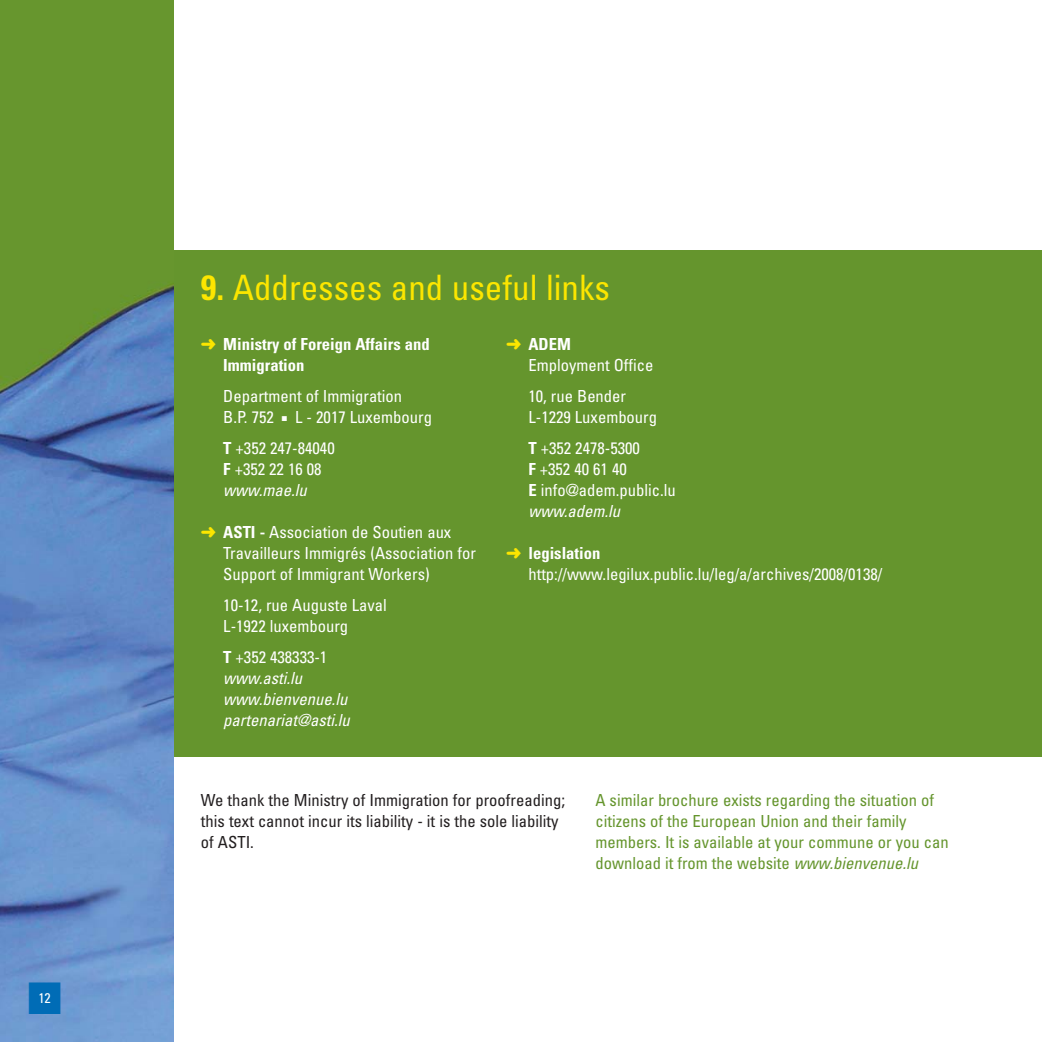
<style>
.page{position:relative;width:1042px;height:1042px;background:#fff}
.page>*{position:absolute;margin:0;border:0;box-sizing:border-box;transform-origin:0 0}
.t1{font:condensed 35px "Univers";color:#fce600}
.t2{font:condensed 16.62px/21px "Univers";color:#fff}
.t3{font:condensed 16.62px/21px "Univers";color:#65952d}
.t4{font:condensed 16.62px/21px "Univers";color:#231f20}
.t5{font:italic condensed 16.62px/21px "Univers";color:#fff}
.t6{font:700 condensed 16.62px/21px "Univers";color:#fff}
.t7{font:condensed 14px "Univers";color:#fff}
.s1{color:#006cb6}
.s2{font-weight:700}
.s3{color:#fce600}
.s4{font-style:italic}
.s5{font-weight:700;font-style:normal}
.s6{font-style:normal}
</style>
<div class="page">
<div style="left:0;top:250px;width:1042px;height:506px;background:#65952d"></div>
<img style="left:0;top:0;width:174px;height:1042px">
<p class="t7" style="left:27px;top:993px;width:36px"><span class="s1">■</span>1 2</p>
<h1 class="t1" style="left:201px;top:275px;width:411px"><span class="s2">9.</span> Addresses and useful links</h1>
<p class="t6" style="left:223px;top:335px;width:208px;text-indent:-22px"><span class="s3">➜</span> Ministry of Foreign Affairs and<br>Immigration</p>
<p class="t2" style="left:223px;top:387px;width:180px">Department of Immigration<br>B.P. 752</p>
<p class="t2" style="left:223px;top:403px;width:210px;line-height:31px;text-indent:59px">■ L - 2017 Luxembourg<br><span class="s2">T</span> +352 247-84040</p>
<p class="t2" style="left:223px;top:460px;width:100px"><span class="s2">F</span> +352 22 16 08 <span class="s4">www.mae.lu</span></p>
<p class="t2" style="left:223px;top:523px;width:254px;text-indent:-22px"><span class="s3">➜</span> <span class="s2">ASTI -</span> Association de Soutien aux<br>Travailleurs Immigrés (Association for<br>Support of Immigrant Workers)</p>
<p class="t2" style="left:223px;top:596px;width:165px">10-12, rue Auguste Laval<br>L-1922 luxembourg</p>
<p class="t5" style="left:223px;top:648px;width:131px"><span class="s5">T</span> <span class="s6">+352 438333-1 </span>www.asti.lu www.bienvenue.lu partenariat@asti.lu</p>
<p class="t2" style="left:528px;top:335px;width:127px;text-indent:-22px"><span class="s3">➜</span> <span class="s2">ADEM<br></span>Employment Office</p>
<p class="t2" style="left:528px;top:387px;width:130px">10, rue Bender<br>L-1229 Luxembourg</p>
<p class="t2" style="left:528px;top:439px;width:149px"><span class="s2">T</span> +352 2478-5300<br><span class="s2">F</span> +352 40 61 40<br><span class="s2">E</span> info@adem.public.lu <span class="s4">www.adem.lu</span></p>
<p class="t2" style="left:528px;top:544px;width:355px;text-indent:-22px"><span class="s3">➜</span> <span class="s2">legislation </span>http://www.legilux.public.lu/leg/a/archives/2008/0138/</p>
<p class="t4" style="left:201px;top:791px;width:365px">We thank the Ministry of Immigration for proofreading; this text cannot incur its liability - it is the sole liability of ASTI.</p>
<p class="t3" style="left:595px;top:791px;width:355px">A similar brochure exists regarding the situation of citizens of the European Union and their family members. It is available at your commune or you can download it from the website <span class="s4">www.bienvenue.lu</span></p>
</div>
